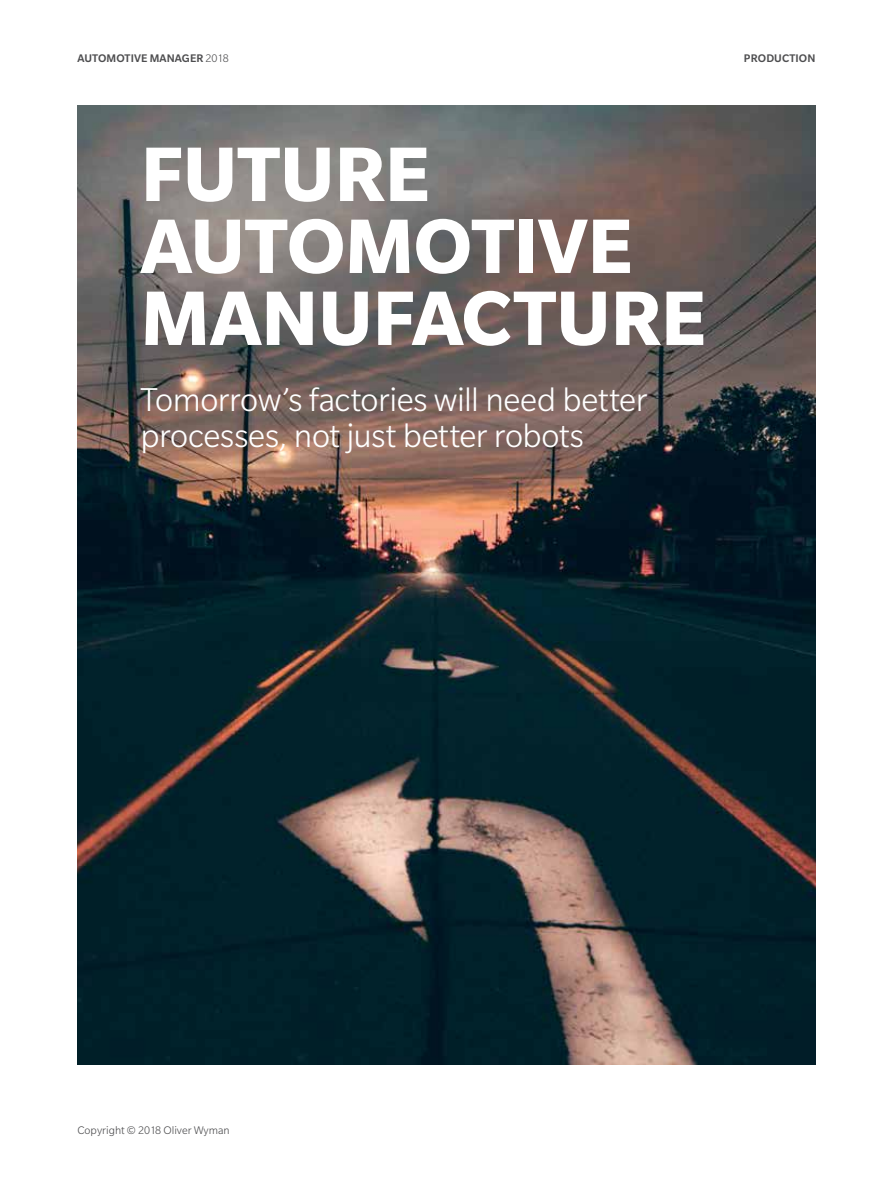
<style>
.page{position:relative;width:893px;height:1188px;background:#fff}
.page>*{position:absolute;margin:0;border:0;box-sizing:border-box;transform-origin:0 0}
.t1{font:700 84px/72px "Slate Pro";letter-spacing:-.005em;color:#fff}
.t2{font:300 36px/36px "Slate Pro";letter-spacing:-.01em;color:#fff}
.t3{font:500 12px "Slate Pro";letter-spacing:.01em;color:#4d4d4f}
.t4{font:300 12px "Slate Pro";color:#4d4d4f}
.s1{font-weight:300}
</style>
<div class="page">
<img style="left:77px;top:106px;width:738px;height:959px">
<p class="t3" style="left:78px;top:52px;width:153px">AUTOMOTIVE MANAGER <span class="s1">2018</span></p>
<p class="t3" style="left:744px;top:52px;width:73px">PRODUCTION</p>
<h1 class="t1" style="left:141px;top:137px;width:567px">FUTURE<br>AUTOMOTIVE<br>MANUFACTURE</h1>
<p class="t2" style="left:140px;top:381px;width:508px">Tomorrow’s factories will need better processes, not just better robots</p>
<p class="t4" style="left:77px;top:1124px;width:154px">Copyright © 2018 Oliver Wyman</p>
</div>
